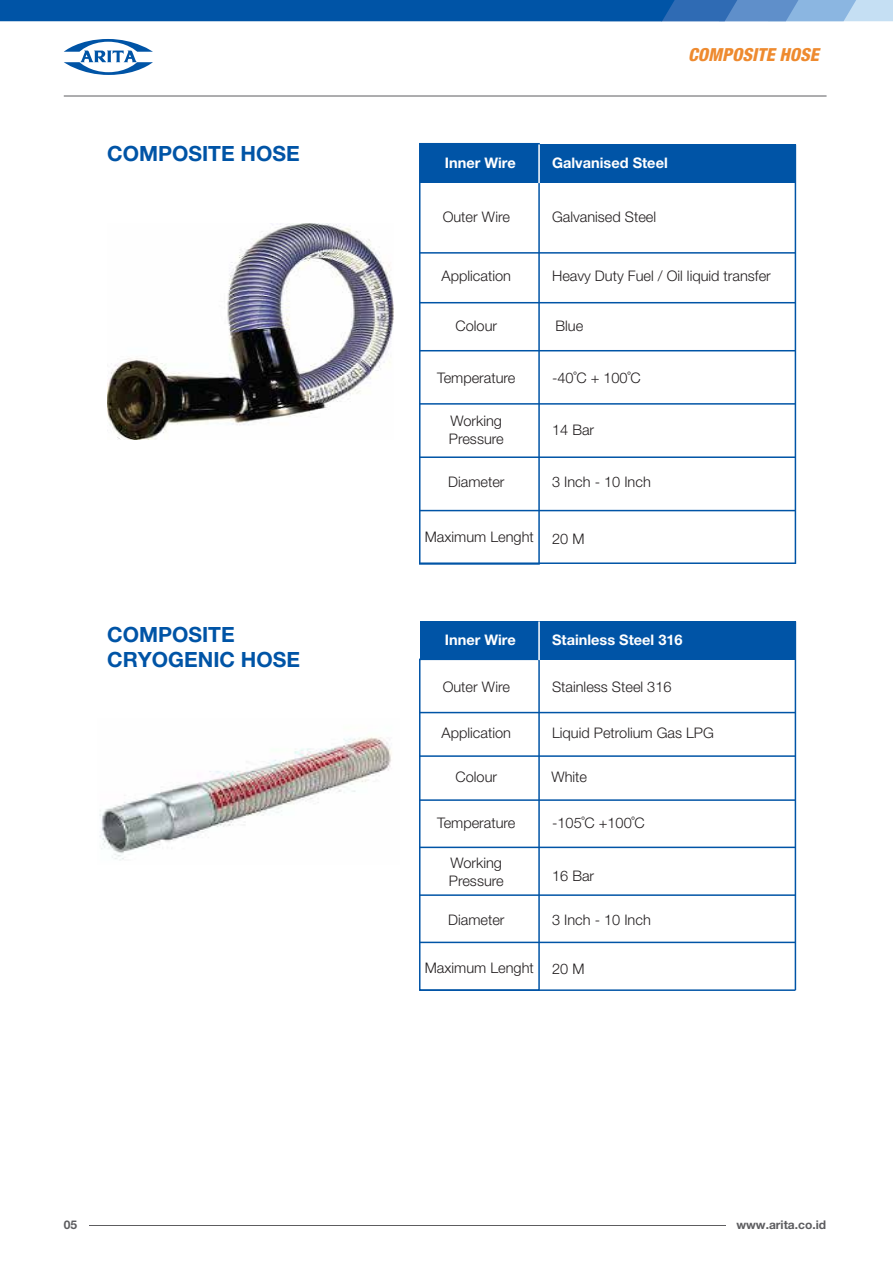
<style>
.page{position:relative;width:893px;height:1263px;background:#fff}
.page>*{position:absolute;margin:0;border:0;box-sizing:border-box;transform-origin:0 0}
.t1{font:700 21px/25.2px "Helvetica Neue LT Pro";color:#0054a6}
.t2{font:italic 800 condensed 18px "Helvetica Neue LT Pro";color:#ee8a2f}
.t3{font:300 14.55px/17.5px "Helvetica Neue LT Pro";color:#231f20}
.t4{font:700 14.55px "Helvetica Neue LT Pro";color:#fff}
.t5{font:700 12px "Helvetica Neue LT Pro";color:#5d5d60}
</style>
<div class="page">
<svg style="left:0;top:0;width:893px;height:21px;background:#1c66b0"></svg>
<svg style="left:64px;top:39px;width:89px;height:36px"></svg>
<hr style="left:64px;top:96px;width:763px;height:1px;background:#5d5d60">
<hr style="left:89px;top:1225px;width:636px;height:1px;background:#5d5d60">
<img style="left:107px;top:224px;width:286px;height:216px">
<div style="left:420px;top:144px;width:375px;height:39px;background:#0054a6"></div>
<div style="left:419px;top:143px;width:121px;height:422px;border:2px solid #0054a6"></div>
<hr style="left:795px;top:145px;width:1px;height:419px;background:#0054a6">
<hr style="left:538px;top:144px;width:2px;height:39px;background:#fff">
<hr style="left:420px;top:252px;width:375px;height:2px;background:#0054a6">
<hr style="left:420px;top:302px;width:375px;height:1px;background:#0054a6">
<hr style="left:420px;top:350px;width:375px;height:1px;background:#0054a6">
<hr style="left:420px;top:510px;width:375px;height:1px;background:#0054a6">
<hr style="left:420px;top:562px;width:375px;height:2px;background:#0054a6">
<hr style="left:420px;top:403px;width:375px;height:2px;background:#0054a6">
<hr style="left:420px;top:456px;width:375px;height:2px;background:#0054a6">
<div style="left:420px;top:621px;width:375px;height:39px;background:#0054a6"></div>
<div style="left:419px;top:659px;width:121px;height:332px;border:2px solid #0054a6"></div>
<hr style="left:795px;top:621px;width:1px;height:369px;background:#0054a6">
<hr style="left:538px;top:621px;width:2px;height:39px;background:#fff">
<hr style="left:420px;top:712px;width:375px;height:1px;background:#0054a6">
<hr style="left:420px;top:755px;width:375px;height:2px;background:#0054a6">
<hr style="left:420px;top:799px;width:375px;height:2px;background:#0054a6">
<hr style="left:420px;top:847px;width:375px;height:1px;background:#0054a6">
<hr style="left:420px;top:894px;width:375px;height:2px;background:#0054a6">
<hr style="left:420px;top:942px;width:375px;height:1px;background:#0054a6">
<hr style="left:420px;top:989px;width:375px;height:2px;background:#0054a6">
<img style="left:99px;top:736px;width:293px;height:124px">
<h1 class="t1" style="left:107px;top:140px;width:194px">COMPOSITE HOSE</h1>
<h1 class="t1" style="left:107px;top:621px;width:194px">COMPOSITE<br>CRYOGENIC HOSE</h1>
<p class="t2" style="left:688px;top:44px;width:132px">COMPOSITE HOSE</p>
<p class="t4" style="left:445px;top:154px;width:73px">Inner Wire</p>
<p class="t3" style="left:443px;top:208px;width:69px">Outer Wire</p>
<p class="t4" style="left:552px;top:154px;width:117px">Galvanised Steel</p>
<p class="t3" style="left:552px;top:208px;width:106px">Galvanised Steel</p>
<p class="t3" style="left:552px;top:267px;width:220px">Heavy Duty Fuel / Oil liquid transfer</p>
<p class="t3" style="left:442px;top:267px;width:71px">Application</p>
<p class="t3" style="left:456px;top:317px;width:43px">Colour</p>
<p class="t3" style="left:555px;top:317px;width:29px">Blue</p>
<p class="t3" style="left:437px;top:369px;width:80px">Temperature</p>
<p class="t3" style="left:449px;top:412px;width:56px">Working<br>Pressure</p>
<p class="t3" style="left:448px;top:473px;width:58px">Diameter</p>
<p class="t3" style="left:425px;top:528px;width:110px">Maximum Lenght</p>
<p class="t3" style="left:552px;top:369px;width:90px">-40˚C + 100˚C</p>
<p class="t3" style="left:552px;top:421px;width:44px">14 Bar</p>
<p class="t3" style="left:552px;top:473px;width:100px">3 Inch - 10 Inch</p>
<p class="t3" style="left:552px;top:530px;width:34px">20 M</p>
<p class="t4" style="left:552px;top:631px;width:132px">Stainless Steel 316</p>
<p class="t3" style="left:552px;top:678px;width:121px">Stainless Steel 316</p>
<p class="t3" style="left:552px;top:724px;width:163px">Liquid Petrolium Gas LPG</p>
<p class="t4" style="left:445px;top:631px;width:73px">Inner Wire</p>
<p class="t3" style="left:443px;top:678px;width:69px">Outer Wire</p>
<p class="t3" style="left:442px;top:724px;width:71px">Application</p>
<p class="t3" style="left:456px;top:768px;width:43px">Colour</p>
<p class="t3" style="left:551px;top:768px;width:37px">White</p>
<p class="t3" style="left:437px;top:814px;width:80px">Temperature</p>
<p class="t3" style="left:552px;top:814px;width:94px">-105˚C +100˚C</p>
<p class="t3" style="left:449px;top:854px;width:56px">Working<br>Pressure</p>
<p class="t3" style="left:448px;top:910px;width:58px">Diameter</p>
<p class="t3" style="left:425px;top:958px;width:110px">Maximum Lenght</p>
<p class="t3" style="left:552px;top:866px;width:44px">16 Bar</p>
<p class="t3" style="left:552px;top:910px;width:100px">3 Inch - 10 Inch</p>
<p class="t3" style="left:552px;top:960px;width:34px">20 M</p>
<p class="t5" style="left:64px;top:1218px;width:15px">05</p>
<p class="t5" style="left:736px;top:1218px;width:91px">www.arita.co.id</p>
</div>
